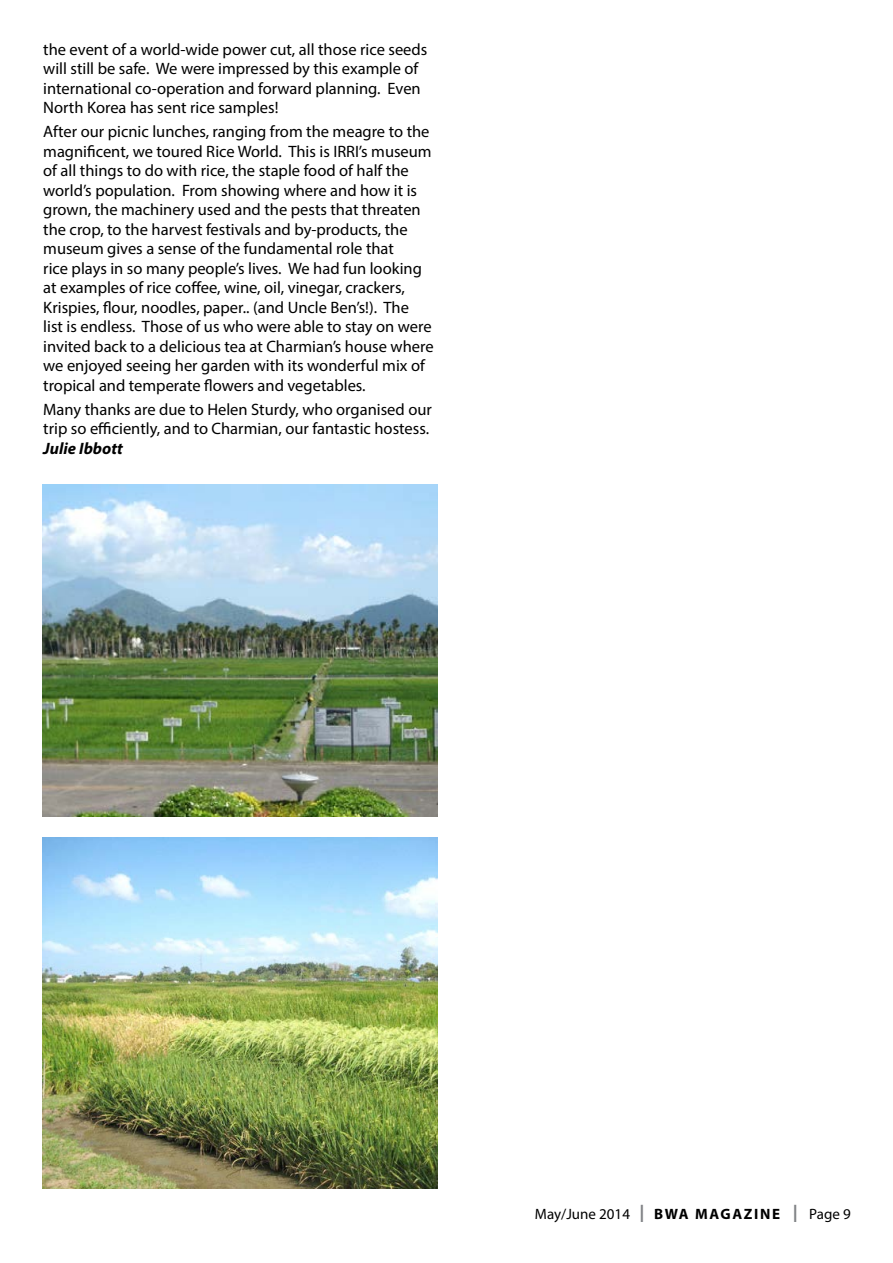
<style>
.page{position:relative;width:893px;height:1263px;background:#fff}
.page>*{position:absolute;margin:0;border:0;box-sizing:border-box;transform-origin:0 0}
.t1{font:16.5px/19.5px "Myriad Pro";color:#000}
.t2{font:italic 700 16.5px "Myriad Pro";color:#000}
.t3{font:15px "Myriad Pro";color:#000}
.s1{font-stretch:condensed;font-size:25.5px;color:#808285}
.s2{font-weight:700}
</style>
<div class="page">
<img style="left:43px;top:485px;width:395px;height:331px">
<img style="left:43px;top:838px;width:394px;height:350px">
<p class="t1" style="left:43px;top:39px;width:386px">the event of a world-wide power cut, all those rice seeds will still be safe. We were impressed by this example of international co-operation and forward planning. Even North Korea has sent rice samples!</p>
<p class="t1" style="left:43px;top:122px;width:392px">After our picnic lunches, ranging from the meagre to the magnificent, we toured Rice World. This is IRRI’s museum of all things to do with rice, the staple food of half the world’s population. From showing where and how it is grown, the machinery used and the pests that threaten the crop, to the harvest festivals and by-products, the museum gives a sense of the fundamental role that<br>rice plays in so many people’s lives. We had fun looking at examples of rice coffee, wine, oil, vinegar, crackers, Krispies, flour, noodles, paper.. (and Uncle Ben’s!). The<br>list is endless. Those of us who were able to stay on were invited back to a delicious tea at Charmian’s house where we enjoyed seeing her garden with its wonderful mix of tropical and temperate flowers and vegetables.</p>
<p class="t1" style="left:43px;top:399px;width:390px">Many thanks are due to Helen Sturdy, who organised our trip so efficiently, and to Charmian, our fantastic hostess.</p>
<p class="t2" style="left:43px;top:437px;width:81px">Julie Ibbott</p>
<p class="t3" style="left:535px;top:1205px;width:317px">May/June 2014 <span class="s1">I</span> <span class="s2">BWA MAGAZINE</span> <span class="s1">I</span> Page 9</p>
</div>
